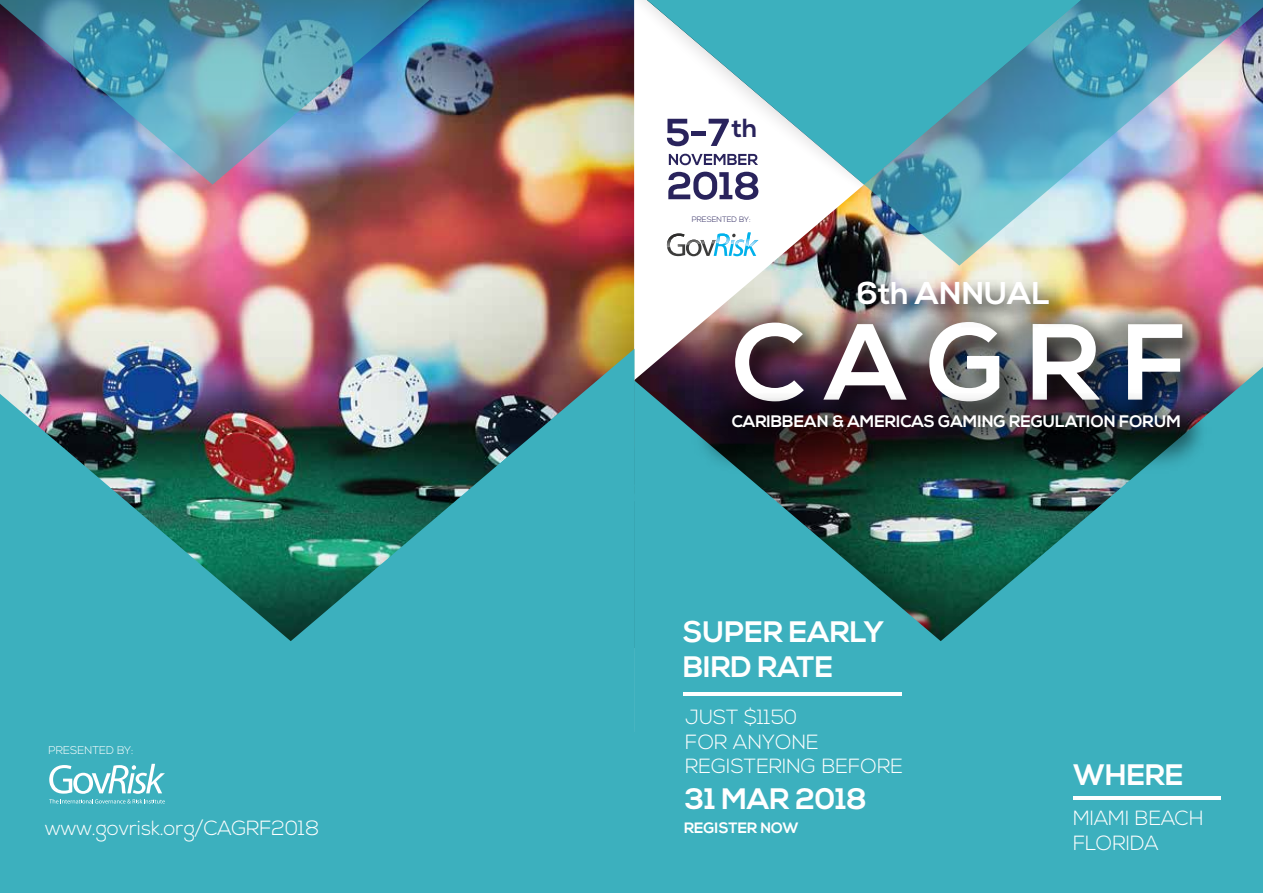
<style>
.page{position:relative;width:1263px;height:893px;background:#fff}
.page>*{position:absolute;margin:0;border:0;box-sizing:border-box;transform-origin:0 0}
.t1{font:700 107.85px "Nexa";letter-spacing:.205em;color:#fff}
.t2{font:700 31.5px "Nexa";color:#fff}
.t3{font:700 29.55px/35.5px "Nexa";color:#fff}
.t4{font:700 26.1px "Nexa";color:#29235c}
.t5{font:300 20.55px/24.6px "Nexa";color:#fff}
.t6{font:700 16.65px "Nexa";color:#fff}
.t7{font:700 15px "Nexa";color:#fff}
.t8{font:300 11.25px "Nexa";color:#fff}
.t9{font:300 7.8px "Nexa";color:#29235c}
</style>
<div class="page">
<img style="left:0;top:0;width:1263px;height:394px">
<div style="left:1094px;top:367px;width:169px;height:365px;background:#3cb0be"></div>
<img style="left:634px;top:219px;width:230px;height:161px">
<img style="left:864px;top:0;width:399px;height:266px">
<svg style="left:864px;top:0;width:230px;height:185px;background:#46a4b9"></svg>
<svg style="left:634px;top:380px;width:460px;height:352px;background:#3699a0"></svg>
<div style="left:634px;top:732px;width:629px;height:161px;background:#3cb0be"></div>
<svg style="left:634px;top:0;width:230px;height:219px"></svg>
<img style="left:137px;top:349px;width:497px;height:383px">
<img style="left:0;top:0;width:442px;height:185px">
<img style="left:0;top:394px;width:444px;height:338px">
<div style="left:0;top:732px;width:634px;height:161px;background:#3cb0be"></div>
<img style="left:0;top:3px;width:213px;height:216px">
<img style="left:687px;top:285px;width:530px;height:99px">
<img style="left:720px;top:296px;width:523px;height:170px">
<img style="left:686px;top:384px;width:528px;height:95px">
<img style="left:719px;top:401px;width:495px;height:64px">
<img style="left:848px;top:267px;width:245px;height:75px">
<hr style="left:683px;top:692px;width:219px;height:4px;background:#fff">
<svg style="left:667px;top:119px;width:22px;height:27px"></svg>
<hr style="left:691px;top:131px;width:15px;height:4px;background:#29235c">
<svg style="left:709px;top:119px;width:20px;height:27px"></svg>
<svg style="left:668px;top:154px;width:90px;height:50px"></svg>
<hr style="left:1073px;top:796px;width:147px;height:3px;background:#fff">
<svg style="left:667px;top:233px;width:91px;height:23px"></svg>
<svg style="left:49px;top:764px;width:116px;height:39px"></svg>
<p class="t4" style="left:732px;top:113px;width:27px">th</p>
<p class="t9" style="left:692px;top:215px;width:61px">PRESENTED BY:</p>
<h2 class="t2" style="left:857px;top:275px;width:195px">6th ANNUAL</h2>
<h1 class="t1" style="left:732px;top:300px;width:456px">CAGRF</h1>
<p class="t6" style="left:732px;top:411px;width:451px">CARIBBEAN &amp; AMERICAS GAMING REGULATION FORUM</p>
<p class="t8" style="left:49px;top:743px;width:87px">PRESENTED BY:</p>
<h3 class="t3" style="left:683px;top:615px;width:202px">SUPER EARLY<br>BIRD RATE</h3>
<p class="t5" style="left:685px;top:705px;width:219px">JUST $1150<br>FOR ANYONE<br>REGISTERING BEFORE</p>
<h3 class="t3" style="left:685px;top:782px;width:183px">31 MAR 2018</h3>
<p class="t5" style="left:45px;top:817px;width:276px">www.govrisk.org/CAGRF2018</p>
<p class="t7" style="left:684px;top:819px;width:116px">REGISTER NOW</p>
<h3 class="t3" style="left:1073px;top:758px;width:112px">WHERE</h3>
<p class="t5" style="left:1073px;top:807px;width:132px">MIAMI BEACH<br>FLORIDA</p>
</div>
